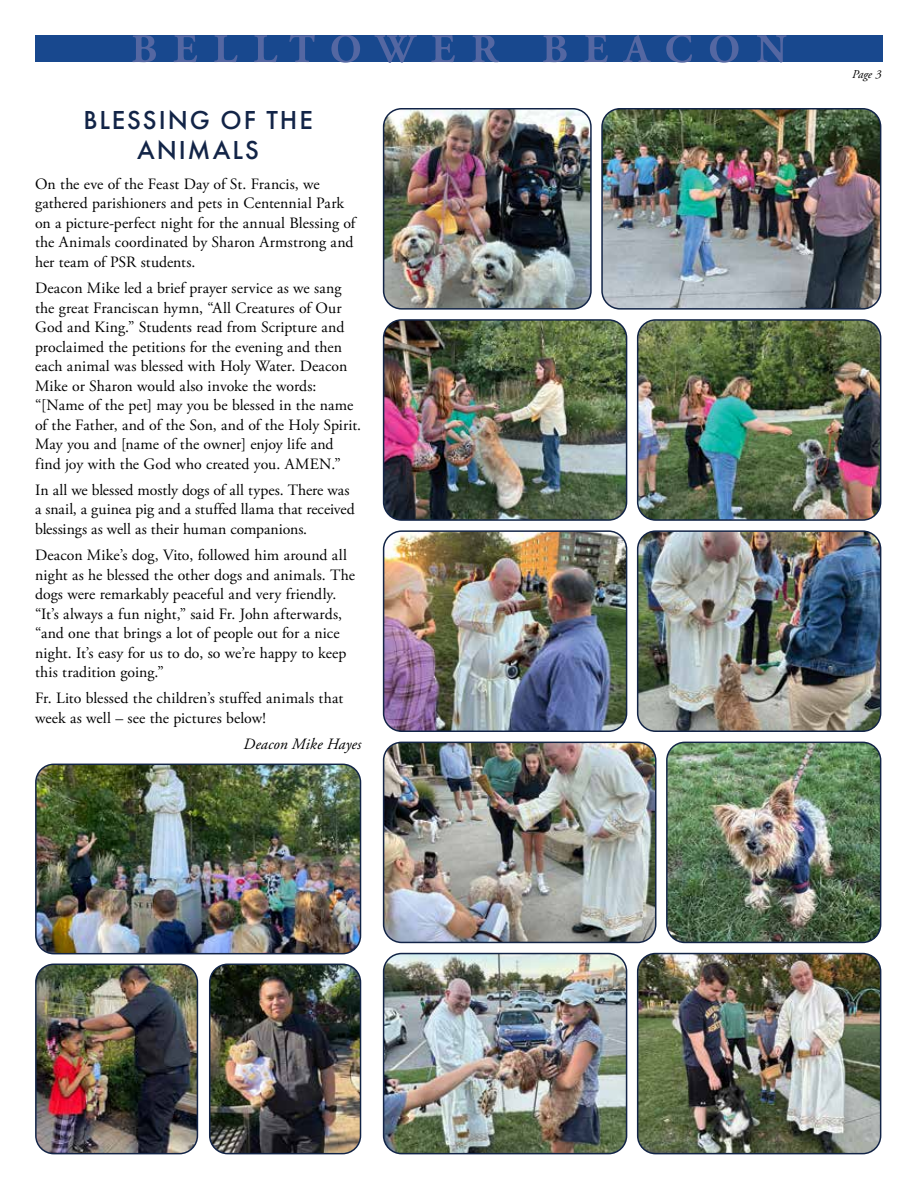
<style>
.page{position:relative;width:918px;height:1188px;background:#fff}
.page>*{position:absolute;margin:0;border:0;box-sizing:border-box;transform-origin:0 0}
.t1{font:500 27px/30px "Futura PT";letter-spacing:.07em;color:#122447;text-align:center}
.t2{font:15.75px/19.5px "Adobe Garamond Pro";letter-spacing:.005em;color:#000}
.t3{font:italic 15.75px "Adobe Garamond Pro";letter-spacing:.005em;color:#000}
.t4{font:italic 12px "Adobe Garamond Pro";color:#000}
</style>
<div class="page">
<div style="left:35px;top:35px;width:848px;height:27px;background:#18488e"></div>
<svg style="left:132px;top:35px;width:655px;height:27px"></svg>
<img style="left:384px;top:109px;width:205px;height:198px">
<div style="left:383px;top:108px;width:209px;height:202px;border:2px solid #122447;border-radius:18px"></div>
<img style="left:604px;top:109px;width:277px;height:198px">
<div style="left:601px;top:108px;width:280px;height:202px;border:2px solid #122447;border-radius:18px"></div>
<img style="left:384px;top:320px;width:243px;height:200px">
<div style="left:383px;top:319px;width:244px;height:202px;border:2px solid #122447;border-radius:18px"></div>
<img style="left:638px;top:320px;width:243px;height:200px">
<div style="left:637px;top:319px;width:244px;height:202px;border:2px solid #122447;border-radius:18px"></div>
<img style="left:384px;top:533px;width:243px;height:198px">
<div style="left:383px;top:530px;width:244px;height:202px;border:2px solid #122447;border-radius:18px"></div>
<img style="left:638px;top:533px;width:243px;height:198px">
<div style="left:637px;top:530px;width:244px;height:202px;border:2px solid #122447;border-radius:18px"></div>
<img style="left:384px;top:742px;width:272px;height:200px">
<div style="left:383px;top:742px;width:273px;height:201px;border:2px solid #122447;border-radius:18px"></div>
<img style="left:36px;top:764px;width:325px;height:190px">
<div style="left:35px;top:764px;width:326px;height:190px;border:2px solid #122447;border-radius:18px"></div>
<img style="left:667px;top:742px;width:214px;height:200px">
<div style="left:666px;top:742px;width:215px;height:201px;border:2px solid #122447;border-radius:18px"></div>
<img style="left:384px;top:954px;width:243px;height:200px">
<div style="left:383px;top:953px;width:244px;height:201px;border:2px solid #122447;border-radius:18px"></div>
<img style="left:36px;top:964px;width:161px;height:190px">
<div style="left:35px;top:964px;width:163px;height:190px;border:2px solid #122447;border-radius:18px"></div>
<img style="left:210px;top:964px;width:151px;height:190px">
<div style="left:209px;top:964px;width:152px;height:190px;border:2px solid #122447;border-radius:18px"></div>
<img style="left:638px;top:954px;width:243px;height:200px">
<div style="left:637px;top:953px;width:244px;height:201px;border:2px solid #122447;border-radius:18px"></div>
<h1 class="t1" style="left:83px;top:105px;width:231px">BLESSING OF THE<br>ANIMALS</h1>
<p class="t2" style="left:35px;top:175px;width:322px">On the eve of the Feast Day of St. Francis, we gathered parishioners and pets in Centennial Park on a picture-perfect night for the annual Blessing of the Animals coordinated by Sharon Armstrong and her team of PSR students.</p>
<p class="t2" style="left:35px;top:279px;width:328px">Deacon Mike led a brief prayer service as we sang the great Franciscan hymn, “All Creatures of Our God and King.” Students read from Scripture and proclaimed the petitions for the evening and then each animal was blessed with Holy Water. Deacon Mike or Sharon would also invoke the words: “[Name of the pet] may you be blessed in the name of the Father, and of the Son, and of the Holy Spirit.<br>May you and [name of the owner] enjoy life and find joy with the God who created you. AMEN.”</p>
<p class="t2" style="left:35px;top:481px;width:321px">In all we blessed mostly dogs of all types. There was a snail, a guinea pig and a stuffed llama that received blessings as well as their human companions.</p>
<p class="t2" style="left:35px;top:546px;width:321px">Deacon Mike’s dog, Vito, followed him around all night as he blessed the other dogs and animals. The dogs were remarkably peaceful and very friendly. “It’s always a fun night,” said Fr. John afterwards, “and one that brings a lot of people out for a nice night. It’s easy for us to do, so we’re happy to keep this tradition going.”</p>
<p class="t2" style="left:35px;top:689px;width:310px">Fr. Lito blessed the children’s stuffed animals that week as well – see the pictures below!</p>
<p class="t3" style="left:244px;top:735px;width:119px">Deacon Mike Hayes</p>
<p class="t4" style="left:852px;top:67px;width:31px">Page 3</p>
</div>
